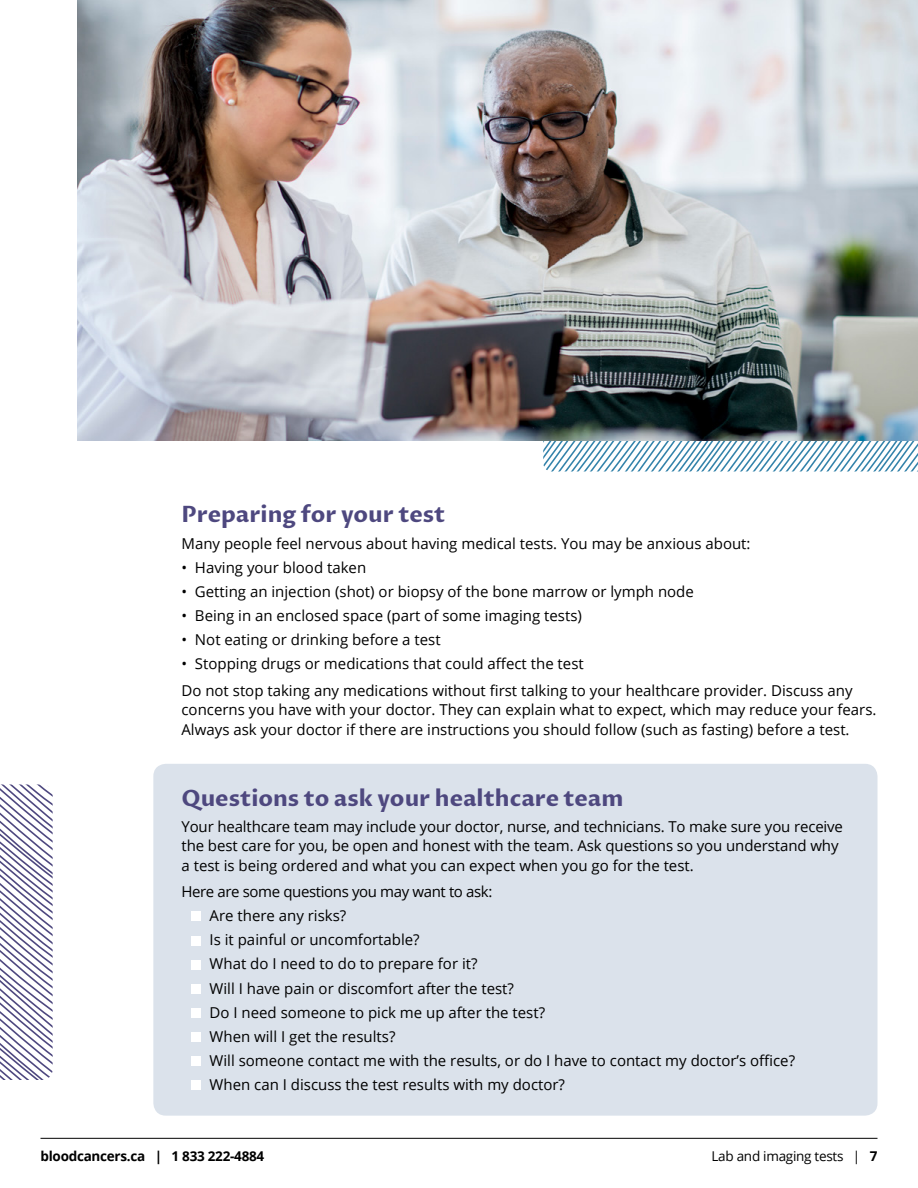
<style>
.page{position:relative;width:918px;height:1188px;background:#fff}
.page>*{position:absolute;margin:0;border:0;box-sizing:border-box;transform-origin:0 0}
.t1{font:700 22.5px "Proza Libre";color:#4e487f}
.t2{font:15px/24.2px "Open Sans";color:#000}
.t3{font:700 13.5px "Open Sans";letter-spacing:-.02em;color:#000}
.t4{font:13.5px "Open Sans";letter-spacing:-.02em;color:#000}
.s1{font-weight:700}
</style>
<div class="page">
<hr style="left:40px;top:1138px;width:838px;height:1px;background:#000">
<svg style="left:543px;top:440px;width:375px;height:31px"></svg>
<img style="left:78px;top:0;width:840px;height:440px">
<svg style="left:0;top:784px;width:53px;height:296px"></svg>
<div style="left:153px;top:764px;width:725px;height:352px;background:#dbe2eb;border-radius:12px"></div>
<div style="left:192px;top:912px;width:9px;height:9px;background:#fff"></div>
<div style="left:192px;top:936px;width:9px;height:9px;background:#fff"></div>
<div style="left:192px;top:960px;width:9px;height:9px;background:#fff"></div>
<div style="left:192px;top:984px;width:9px;height:10px;background:#fff"></div>
<div style="left:192px;top:1008px;width:9px;height:10px;background:#fff"></div>
<div style="left:192px;top:1032px;width:9px;height:10px;background:#fff"></div>
<div style="left:192px;top:1057px;width:9px;height:9px;background:#fff"></div>
<div style="left:192px;top:1081px;width:9px;height:9px;background:#fff"></div>
<h1 class="t1" style="left:181px;top:501px;width:266px">Preparing for your test</h1>
<p class="t2" style="left:181px;top:531px;width:571px">Many people feel nervous about having medical tests. You may be anxious about:</p>
<p class="t2" style="left:181px;top:555px;width:186px">• Having your blood taken</p>
<p class="t2" style="left:181px;top:579px;width:514px">• Getting an injection (shot) or biopsy of the bone marrow or lymph node</p>
<p class="t2" style="left:181px;top:603px;width:402px">• Being in an enclosed space (part of some imaging tests)</p>
<p class="t2" style="left:181px;top:627px;width:261px">• Not eating or drinking before a test</p>
<p class="t2" style="left:181px;top:650px;width:673px;line-height:26.2px">• Stopping drugs or medications that could affect the test<br>Do not stop taking any medications without first talking to your healthcare provider. Discuss any</p>
<p class="t2" style="left:181px;top:699px;width:697px;line-height:19.5px">concerns you have with your doctor. They can explain what to expect, which may reduce your fears.<br>Always ask your doctor if there are instructions you should follow (such as fasting) before a test.</p>
<h1 class="t1" style="left:181px;top:784px;width:444px">Questions to ask your healthcare team</h1>
<p class="t2" style="left:181px;top:816px;width:663px;line-height:19.5px">Your healthcare team may include your doctor, nurse, and technicians. To make sure you receive the best care for you, be open and honest with the team. Ask questions so you understand why a test is being ordered and what you can expect when you go for the test.</p>
<p class="t2" style="left:210px;top:879px;width:587px;text-indent:-28px">Here are some questions you may want to ask:<br>Are there any risks?<br>Is it painful or uncomfortable?<br>What do I need to do to prepare for it?<br>Will I have pain or discomfort after the test?<br>Do I need someone to pick me up after the test?<br>When will I get the results?<br>Will someone contact me with the results, or do I have to contact my doctor’s office?<br>When can I discuss the test results with my doctor?</p>
<p class="t3" style="left:40px;top:1147px;width:225px">bloodcancers.ca | 1 833 222-4884</p>
<p class="t4" style="left:712px;top:1147px;width:167px">Lab and imaging tests | <span class="s1">7</span></p>
</div>
